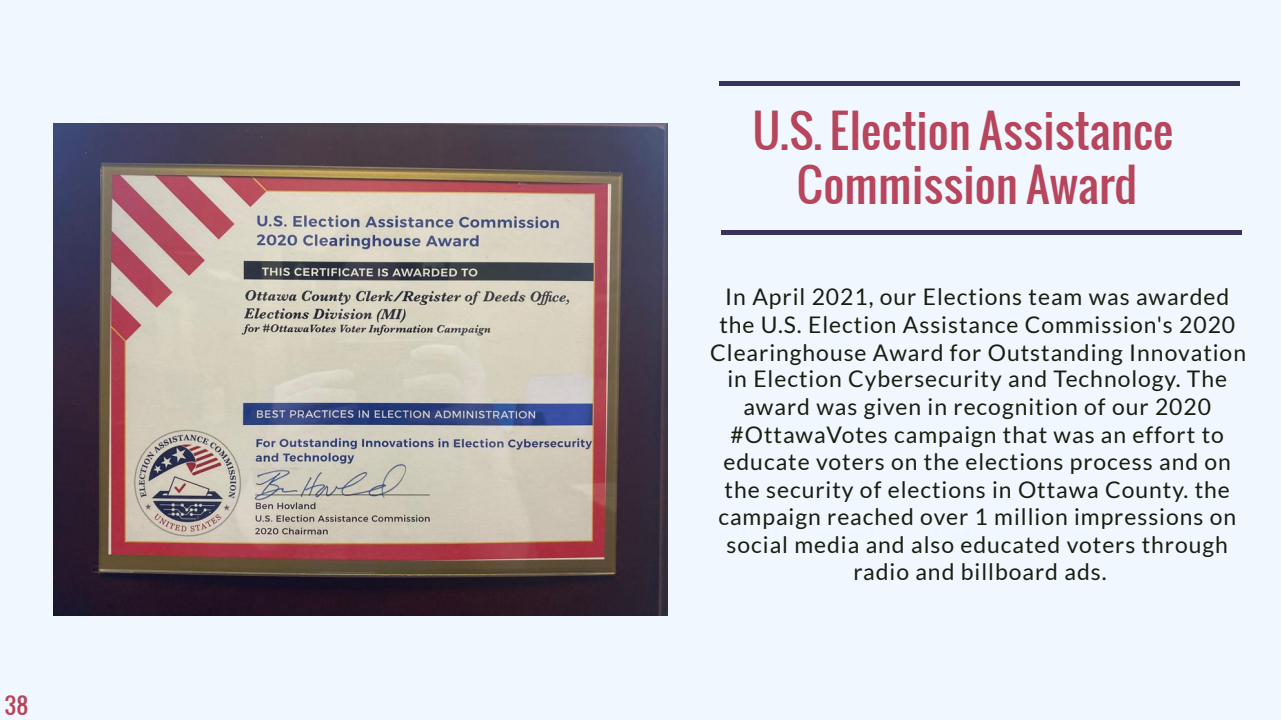
<style>
.page{position:relative;width:1281px;height:720px;background:#fff}
.page>*{position:absolute;margin:0;border:0;box-sizing:border-box;transform-origin:0 0}
.t1{font:45px/54.4px "Oswald";color:#b7455b;text-align:center}
.t2{font:22.88px/27.5px "Lato";letter-spacing:.04em;color:#171f0f;text-align:center}
.t3{font:22.5px "Oswald";color:#b7455b}
</style>
<div class="page">
<div style="left:0;top:0;width:1280px;height:720px;background:#f1f7ff"></div>
<div style="left:1065px;top:81px;width:174px;height:5px;background:#39325b"></div>
<div style="left:891px;top:81px;width:174px;height:5px;background:#39325b"></div>
<div style="left:719px;top:81px;width:172px;height:5px;background:#39325b"></div>
<div style="left:1067px;top:230px;width:174px;height:5px;background:#39325b"></div>
<div style="left:893px;top:230px;width:174px;height:5px;background:#39325b"></div>
<div style="left:721px;top:230px;width:172px;height:5px;background:#39325b"></div>
<img style="left:53px;top:124px;width:614px;height:491px">
<p class="t3" style="left:4px;top:688px;width:25px">38</p>
<h1 class="t1" style="left:752px;top:103px;width:423px">U.S. Election Assistance<br>Commission Award</h1>
<p class="t2" style="left:710px;top:283px;width:537px">In April 2021, our Elections team was awarded the U.S. Election Assistance Commission's 2020<br>Clearinghouse Award for Outstanding Innovation in Election Cybersecurity and Technology. The award was given in recognition of our 2020 #OttawaVotes campaign that was an effort to educate voters on the elections process and on the security of elections in Ottawa County. the campaign reached over 1 million impressions on social media and also educated voters through radio and billboard ads.</p>
</div>
